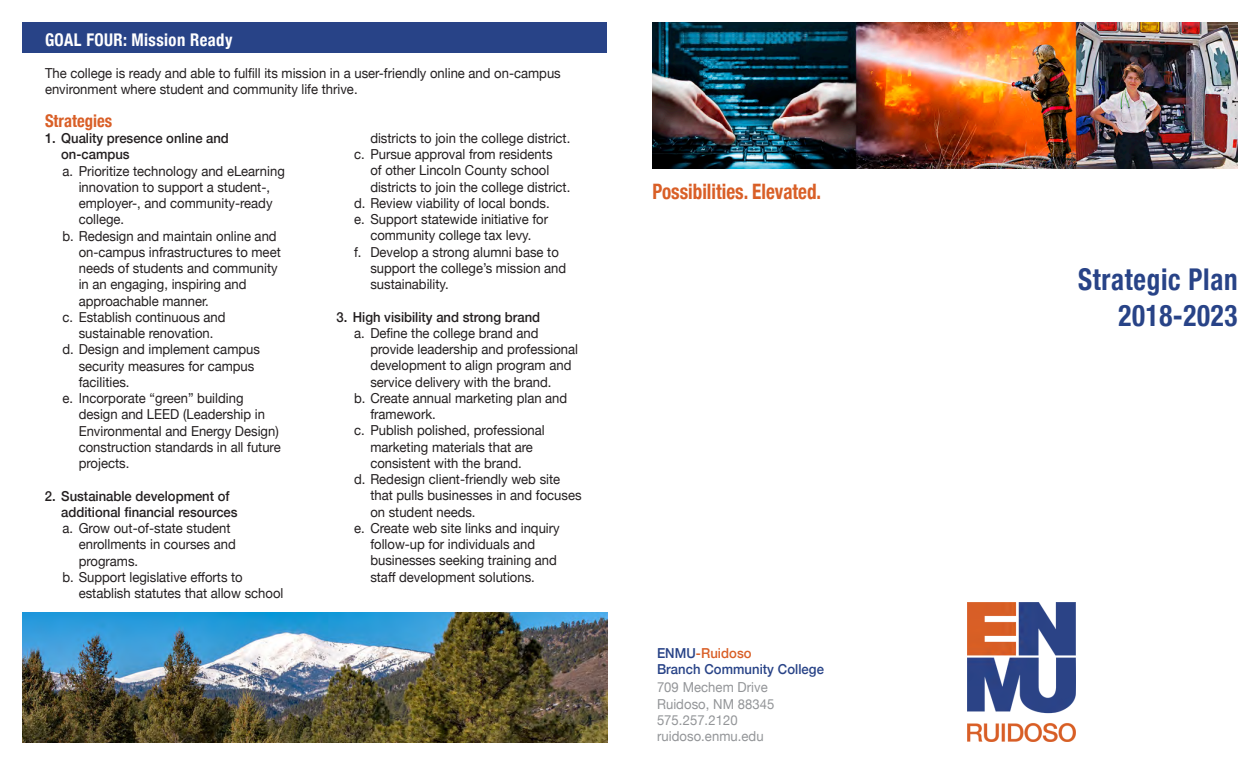
<style>
.page{position:relative;width:1260px;height:765px;background:#fff}
.page>*{position:absolute;margin:0;border:0;box-sizing:border-box;transform-origin:0 0}
.t1{font:700 condensed 30px/36px "Helvetica Neue";letter-spacing:.025em;color:#284387;text-align:right;scale:.9 1}
.t2{font:700 condensed 21.25px "Helvetica Neue";color:#d95f27;scale:.9 1}
.t3{font:700 condensed 17.5px "Helvetica Neue";letter-spacing:.025em;color:#fff;scale:.95 1}
.t4{font:700 condensed 17.5px "Helvetica Neue";color:#d95f27;scale:.95 1}
.t5{font:13.75px/16.2px "Helvetica Neue";color:#231f20;scale:.95 1}
.t6{font:500 13.75px/16.2px "Helvetica Neue";color:#231f20;scale:.95 1}
.t7{font:13.75px/16.2px "Helvetica Neue";letter-spacing:.005em;color:#939598;scale:.95 1}
.t8{font:500 13.75px/16.2px "Helvetica Neue";letter-spacing:.005em;color:#284387;scale:.95 1}
.s1{color:#d95f27}
</style>
<div class="page">
<img style="left:652px;top:22px;width:586px;height:146px">
<img style="left:968px;top:602px;width:108px;height:139px">
<div style="left:22px;top:22px;width:586px;height:31px;background:#284387"></div>
<img style="left:22px;top:613px;width:586px;height:129px">
<p class="t3" style="left:45px;top:25px;width:199px">GOAL FOUR: Mission Ready</p>
<p class="t5" style="left:45px;top:66px;width:544px">The college is ready and able to fulfill its mission in a user-friendly online and on-campus environment where student and community life thrive.</p>
<p class="t4" style="left:45px;top:106px;width:72px">Strategies</p>
<p class="t6" style="left:61px;top:129px;width:178px;text-indent:-16px">1. Quality presence online and on-campus</p>
<p class="t5" style="left:63px;top:163px;width:236px">a. Prioritize technology and eLearning</p>
<p class="t5" style="left:79px;top:180px;width:203px">innovation to support a student-,</p>
<p class="t5" style="left:79px;top:196px;width:206px">employer-, and community-ready</p>
<p class="t5" style="left:79px;top:212px;width:49px">college.</p>
<p class="t5" style="left:63px;top:228px;width:227px">b. Redesign and maintain online and</p>
<p class="t5" style="left:79px;top:245px;width:214px">on-campus infrastructures to meet</p>
<p class="t5" style="left:79px;top:261px;width:211px">needs of students and community</p>
<p class="t5" style="left:79px;top:277px;width:178px">in an engaging, inspiring and</p>
<p class="t5" style="left:79px;top:293px;width:139px">approachable manner.</p>
<p class="t5" style="left:63px;top:310px;width:173px">c. Establish continuous and</p>
<p class="t5" style="left:79px;top:326px;width:143px">sustainable renovation.</p>
<p class="t5" style="left:63px;top:342px;width:209px">d. Design and implement campus</p>
<p class="t5" style="left:79px;top:358px;width:186px">security measures for campus</p>
<p class="t5" style="left:79px;top:375px;width:55px">facilities.</p>
<p class="t5" style="left:63px;top:391px;width:192px">e. Incorporate “green” building</p>
<p class="t5" style="left:79px;top:407px;width:198px">design and LEED (Leadership in</p>
<p class="t5" style="left:79px;top:423px;width:212px">Environmental and Energy Design)</p>
<p class="t5" style="left:79px;top:440px;width:214px">construction standards in all future</p>
<p class="t5" style="left:79px;top:456px;width:55px">projects.</p>
<p class="t6" style="left:61px;top:486px;width:187px;text-indent:-16px">2. Sustainable development of additional financial resources</p>
<p class="t5" style="left:63px;top:521px;width:179px">a. Grow out-of-state student</p>
<p class="t5" style="left:79px;top:537px;width:167px">enrollments in courses and</p>
<p class="t5" style="left:79px;top:553px;width:64px">programs.</p>
<p class="t5" style="left:63px;top:570px;width:191px">b. Support legislative efforts to</p>
<p class="t5" style="left:79px;top:586px;width:217px">establish statutes that allow school</p>
<p class="t5" style="left:370px;top:131px;width:212px">districts to join the college district.</p>
<p class="t5" style="left:354px;top:147px;width:210px">c. Pursue approval from residents</p>
<p class="t5" style="left:370px;top:163px;width:190px">of other Lincoln County school</p>
<p class="t5" style="left:370px;top:179px;width:212px">districts to join the college district.</p>
<p class="t5" style="left:354px;top:196px;width:208px">d. Review viability of local bonds.</p>
<p class="t5" style="left:354px;top:212px;width:206px">e. Support statewide initiative for</p>
<p class="t5" style="left:370px;top:228px;width:171px">community college tax levy.</p>
<p class="t5" style="left:354px;top:244px;width:217px">f. Develop a strong alumni base to</p>
<p class="t5" style="left:370px;top:261px;width:208px">support the college’s mission and</p>
<p class="t5" style="left:370px;top:277px;width:84px">sustainability.</p>
<p class="t6" style="left:337px;top:308px;width:216px">3. High visibility and strong brand</p>
<p class="t5" style="left:354px;top:326px;width:196px">a. Define the college brand and</p>
<p class="t5" style="left:370px;top:342px;width:220px">provide leadership and professional</p>
<p class="t5" style="left:370px;top:358px;width:213px">development to align program and</p>
<p class="t5" style="left:370px;top:374px;width:192px">service delivery with the brand.</p>
<p class="t5" style="left:354px;top:391px;width:226px">b. Create annual marketing plan and</p>
<p class="t5" style="left:370px;top:407px;width:70px">framework.</p>
<p class="t5" style="left:354px;top:423px;width:202px">c. Publish polished, professional</p>
<p class="t5" style="left:370px;top:439px;width:173px">marketing materials that are</p>
<p class="t5" style="left:370px;top:456px;width:161px">consistent with the brand.</p>
<p class="t5" style="left:354px;top:472px;width:218px">d. Redesign client-friendly web site</p>
<p class="t5" style="left:370px;top:488px;width:224px">that pulls businesses in and focuses</p>
<p class="t5" style="left:370px;top:504px;width:112px">on student needs.</p>
<p class="t5" style="left:354px;top:521px;width:218px">e. Create web site links and inquiry</p>
<p class="t5" style="left:370px;top:537px;width:175px">follow-up for individuals and</p>
<p class="t5" style="left:370px;top:553px;width:198px">businesses seeking training and</p>
<p class="t5" style="left:370px;top:569px;width:175px">staff development solutions.</p>
<h2 class="t2" style="left:652px;top:174px;width:189px">Possibilities. Elevated.</h2>
<p class="t8" style="left:657px;top:644px;width:177px">ENMU<span class="s1">-Ruidoso<br></span>Branch Community College</p>
<p class="t7" style="left:657px;top:680px;width:125px">709 Mechem Drive<br>Ruidoso, NM 88345<br>575.257.2120 ruidoso.enmu.edu</p>
<h1 class="t1" style="left:1078px;top:259px;width:178px">Strategic Plan<br>2018-2023</h1>
</div>
